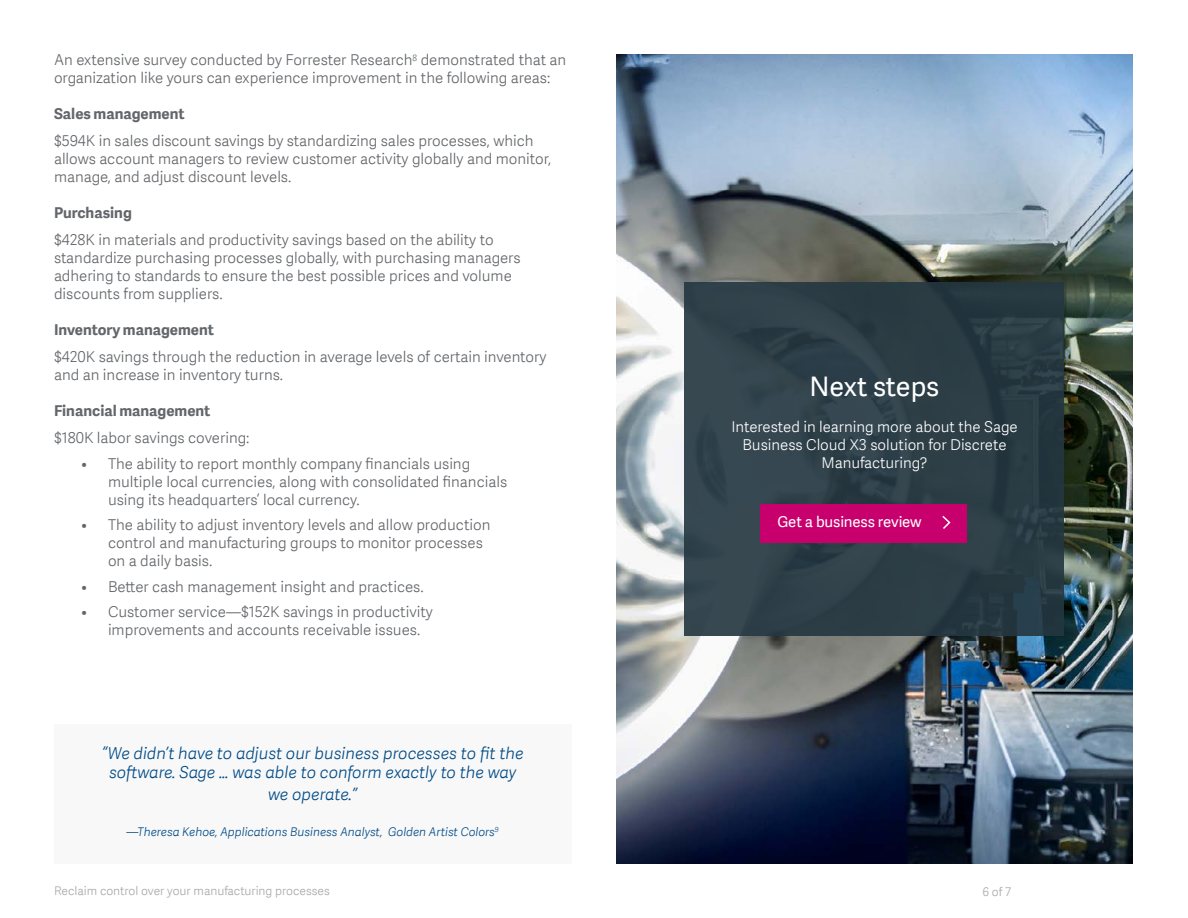
<style>
.page{position:relative;width:1188px;height:918px;background:#fff}
.page>*{position:absolute;margin:0;border:0;box-sizing:border-box;transform-origin:0 0}
.t1{font:27px "Adelle Sans SAGE";color:#fff}
.t2{font:italic 16.5px/19.8px "Adelle Sans SAGE Lt";color:#004b87;text-align:center}
.t3{font:15px/18px "Adelle Sans SAGE Lt";color:#63666a}
.t4{font:15px/18px "Adelle Sans SAGE Lt";color:#fff;text-align:center}
.t5{font:700 15px "Adelle Sans SAGE";color:#63666a}
.t6{font:15px "Adelle Sans SAGE";letter-spacing:-.01em;color:#fff}
.t7{font:italic 12px "Adelle Sans SAGE Lt";color:#004b87}
.t8{font:12px "Adelle Sans SAGE Lt";color:#a7a8aa}
</style>
<div class="page">
<img style="left:616px;top:55px;width:516px;height:809px">
<div style="left:685px;top:282px;width:379px;height:354px;background:#2d3f47"></div>
<div style="left:760px;top:504px;width:208px;height:39px;background:#c8006e"></div>
<svg style="left:942px;top:515px;width:9px;height:14px"></svg>
<div style="left:54px;top:724px;width:518px;height:140px;background:#f8f8f8"></div>
<p class="t3" style="left:54px;top:51px;width:514px">An extensive survey conducted by Forrester Research<sup>8</sup> demonstrated that an organization like yours can experience improvement in the following areas:</p>
<p class="t5" style="left:54px;top:103px;width:132px">Sales management</p>
<p class="t3" style="left:54px;top:132px;width:499px">$594K in sales discount savings by standardizing sales processes, which allows account managers to review customer activity globally and monitor, manage, and adjust discount levels.</p>
<p class="t5" style="left:54px;top:202px;width:79px">Purchasing</p>
<p class="t3" style="left:54px;top:231px;width:468px">$428K in materials and productivity savings based on the ability to standardize purchasing processes globally, with purchasing managers adhering to standards to ensure the best possible prices and volume discounts from suppliers.</p>
<p class="t5" style="left:54px;top:319px;width:161px">Inventory management</p>
<p class="t3" style="left:54px;top:348px;width:494px">$420K savings through the reduction in average levels of certain inventory and an increase in inventory turns.</p>
<p class="t5" style="left:54px;top:400px;width:158px">Financial management</p>
<p class="t3" style="left:54px;top:429px;width:197px">$180K labor savings covering:</p>
<p class="t3" style="left:108px;top:454px;width:401px;text-indent:-26px">• The ability to report monthly company financials using multiple local currencies, along with consolidated financials using its headquarters’ local currency.</p>
<p class="t3" style="left:108px;top:516px;width:384px;text-indent:-26px">• The ability to adjust inventory levels and allow production control and manufacturing groups to monitor processes on a daily basis.</p>
<p class="t3" style="left:82px;top:577px;width:344px">• Better cash management insight and practices.</p>
<p class="t3" style="left:108px;top:603px;width:326px;text-indent:-26px">• Customer service—$152K savings in productivity improvements and accounts receivable issues.</p>
<p class="t2" style="left:102px;top:742px;width:423px">“We didn’t have to adjust our business processes to fit the software. Sage … was able to conform exactly to the way</p>
<p class="t2" style="left:268px;top:784px;width:91px">we operate.”</p>
<p class="t7" style="left:127px;top:823px;width:374px">—Theresa Kehoe, Applications Business Analyst, Golden Artist Colors<sup>9</sup></p>
<h1 class="t1" style="left:810px;top:367px;width:131px">Next steps</h1>
<p class="t4" style="left:731px;top:417px;width:288px">Interested in learning more about the Sage<br>Business Cloud X3 solution for Discrete<br>Manufacturing?</p>
<p class="t6" style="left:777px;top:511px;width:146px">Get a business review</p>
<p class="t8" style="left:54px;top:882px;width:277px">Reclaim control over your manufacturing processes</p>
<p class="t8" style="left:982px;top:883px;width:30px">6 of 7</p>
</div>
